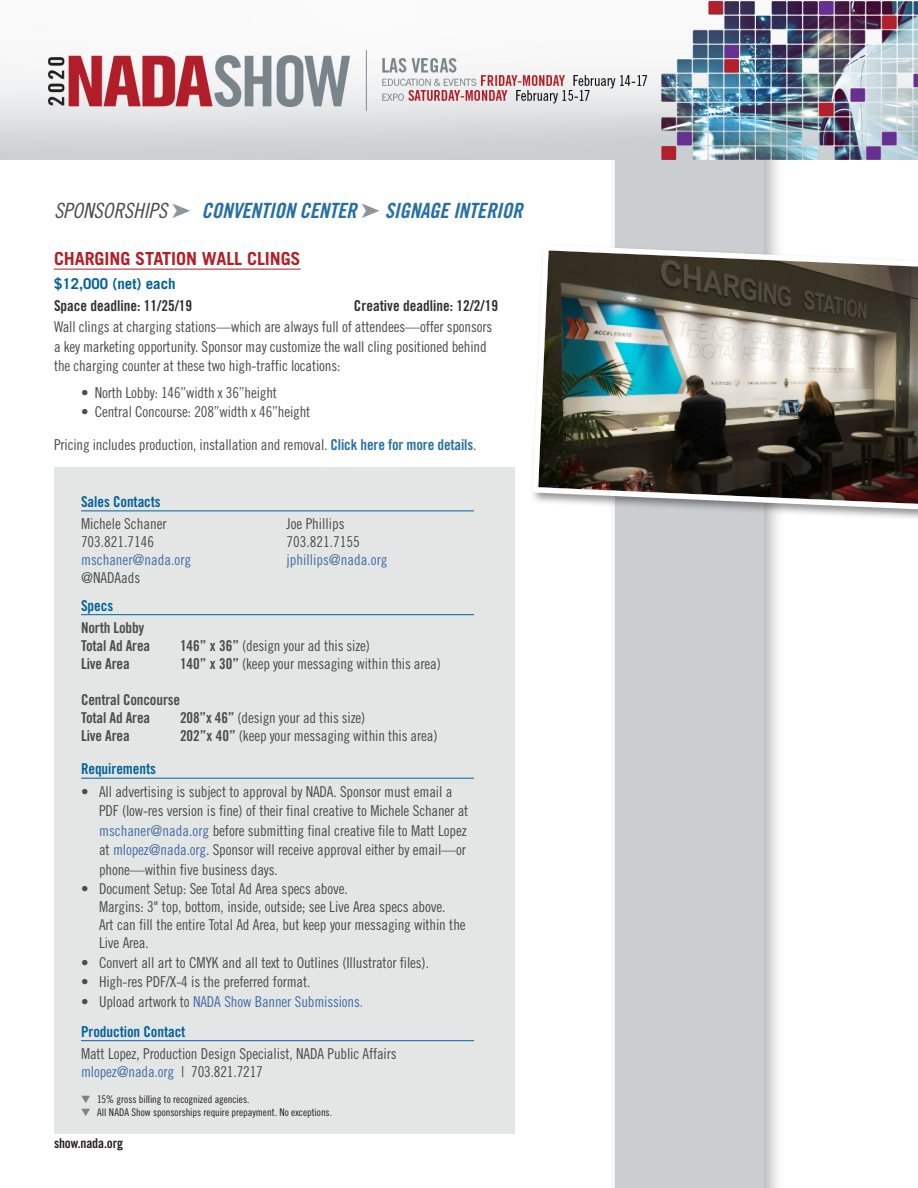
<style>
.page{position:relative;width:918px;height:1188px;background:#fff}
.page>*{position:absolute;margin:0;border:0;box-sizing:border-box;transform-origin:0 0}
.Category{font:21px "Trade Gothic LT Std Bd Cn 20 Obl";letter-spacing:-.01em;color:#2770a3}
.Shuttle_Bus_Signage{font:700 18px "Trade Gothic LT Std";letter-spacing:-.005em;color:#b11f28}
._4_1_Info_Descriptio{font:15px/18px "Trade Gothic LT Std Cn 18";letter-spacing:-.01em;color:#4b4c4d}
.Description{font:15px/19.5px "Trade Gothic LT Std Cn 18";letter-spacing:-.01em;color:#4b4c4d}
.Specs{font:15px "Trade Gothic LT Std Cn 18";letter-spacing:-.01em;color:#4b4c4d}
._4_1_Info_Descriptio-2{font:15px "Trade Gothic LT Std Cn 18";letter-spacing:-.01em;color:#436da8}
.Bullet{font:15px "Trade Gothic LT Std Cn 18";letter-spacing:-.01em;color:#4b4c4d}
.Specs-2{font:15px "Trade Gothic LT Std Bd Cn 20";letter-spacing:-.01em;color:#4b4c4d}
.Contact_Info{font:15px "Trade Gothic LT Std Cn 18";color:#4b4c4d}
.Blue_Upper_Lower_Und{font:15px "Trade Gothic LT Std Bd Cn 20";letter-spacing:-.005em;color:#016298}
.Deadlines{font:15px "Trade Gothic LT Std Bd Cn 20";color:#312f30}
.Contact_Info-2{font:15px "Trade Gothic LT Std Cn 18";color:#436da8}
.Deadlines-2{font:700 15px "Trade Gothic LT Std";color:#016298}
.Folio{font:13.5px "Trade Gothic LT Std Bd Cn 20";letter-spacing:-.01em;color:#231f20}
.t1{font:10.5px "Trade Gothic LT Std Cn 18";color:#231f20}
.s1{font-family:"Trade Gothic LT Std Cn 18 Obl";color:#4b4c4d}
.s2{color:#8e959a}
.s3{font-family:"Trade Gothic LT Std Bd Cn 20";color:#2770a3}
.s4{font-family:"Trade Gothic LT Std Bd Cn 20"}
.s5{color:#436da8}
.s6{color:#4b4c4d}
.s7{color:#808285}
</style>
<div class="page">
<div style="left:606px;top:106px;width:180px;height:1082px;background:#231f20;opacity:.35"></div>
<div style="left:615px;top:115px;width:149px;height:1073px;background:#caced1"></div>
<img style="left:0;top:0;width:918px;height:159px">
<div style="left:54px;top:467px;width:460px;height:667px;background:#e4e6e5"></div>
<hr style="left:81px;top:511px;width:393px;height:1px;background:#016298">
<hr style="left:81px;top:614px;width:393px;height:1px;background:#016298">
<hr style="left:81px;top:778px;width:393px;height:1px;background:#016298">
<hr style="left:81px;top:1040px;width:393px;height:1px;background:#016298">
<hr style="left:54px;top:269px;width:247px;height:1px;background:#b11f28">
<div style="left:530px;top:242px;width:388px;height:281px;background:#231f20;opacity:.5"></div>
<svg style="left:530px;top:242px;width:388px;height:271px"></svg>
<img style="left:538px;top:251px;width:380px;height:254px">
<p class="Category" style="left:54px;top:198px;width:470px"><span class="s1">SPONSORSHIPS</span> <span class="s2">➤</span> CONVENTION CENTER <span class="s2">➤</span> SIGNAGE INTERIOR</p>
<p class="Shuttle_Bus_Signage" style="left:54px;top:248px;width:248px">CHARGING STATION WALL CLINGS</p>
<p class="Deadlines-2" style="left:54px;top:274px;width:123px">$12,000 (net) each</p>
<p class="Deadlines" style="left:54px;top:297px;width:140px">Space deadline: 11/25/19</p>
<p class="Deadlines" style="left:354px;top:297px;width:146px">Creative deadline: 12/2/19</p>
<p class="Description" style="left:54px;top:317px;width:440px">Wall clings at charging stations—which are always full of attendees—offer sponsors a key marketing opportunity. Sponsor may customize the wall cling positioned behind the charging counter at these two high-traffic locations:</p>
<p class="Bullet" style="left:81px;top:383px;width:198px">• North Lobby: 146”width x 36”height</p>
<p class="Bullet" style="left:81px;top:403px;width:231px">• Central Concourse: 208”width x 46”height</p>
<p class="Description" style="left:54px;top:435px;width:424px">Pricing includes production, installation and removal. <span class="s3">Click here for more details</span>.</p>
<p class="Blue_Upper_Lower_Und" style="left:81px;top:492px;width:81px">Sales Contacts</p>
<p class="Contact_Info" style="left:81px;top:515px;width:87px">Michele Schaner</p>
<p class="Contact_Info" style="left:81px;top:533px;width:75px">703.821.7146</p>
<p class="Contact_Info-2" style="left:81px;top:551px;width:112px">mschaner@nada.org</p>
<p class="Contact_Info" style="left:81px;top:569px;width:61px">@NADAads</p>
<p class="Contact_Info" style="left:286px;top:515px;width:60px">Joe Phillips</p>
<p class="Contact_Info" style="left:286px;top:533px;width:75px">703.821.7155</p>
<p class="Contact_Info-2" style="left:286px;top:551px;width:103px">jphillips@nada.org</p>
<p class="Blue_Upper_Lower_Und" style="left:81px;top:596px;width:34px">Specs</p>
<p class="Specs-2" style="left:81px;top:619px;width:65px">North Lobby</p>
<p class="Specs-2" style="left:81px;top:637px;width:71px">Total Ad Area</p>
<p class="Specs" style="left:180px;top:637px;width:192px"><span class="s4">146” x 36”</span> (design your ad this size)</p>
<p class="Specs-2" style="left:81px;top:655px;width:50px">Live Area</p>
<p class="Specs" style="left:180px;top:655px;width:262px"><span class="s4">140” x 30”</span> (keep your messaging within this area)</p>
<p class="Specs-2" style="left:81px;top:691px;width:101px">Central Concourse</p>
<p class="Specs-2" style="left:81px;top:709px;width:71px">Total Ad Area</p>
<p class="Specs" style="left:180px;top:709px;width:187px"><span class="s4">208”x 46”</span> (design your ad this size)</p>
<p class="Specs-2" style="left:81px;top:727px;width:50px">Live Area</p>
<p class="Specs" style="left:180px;top:727px;width:259px"><span class="s4">202”x 40”</span> (keep your messaging within this area)</p>
<p class="Blue_Upper_Lower_Und" style="left:81px;top:760px;width:76px">Requirements</p>
<p class="_4_1_Info_Descriptio" style="left:81px;top:782px;width:373px">• All advertising is subject to approval by NADA. Sponsor must email a</p>
<p class="_4_1_Info_Descriptio" style="left:99px;top:802px;width:371px">PDF (low-res version is fine) of their final creative to Michele Schaner at</p>
<p class="_4_1_Info_Descriptio" style="left:99px;top:821px;width:369px"><span class="s5">mschaner@nada.org</span> before submitting final creative file to Matt Lopez</p>
<p class="_4_1_Info_Descriptio" style="left:99px;top:841px;width:368px">at <span class="s5">mlopez@nada.org</span>. Sponsor will receive approval either by email—or</p>
<p class="_4_1_Info_Descriptio" style="left:99px;top:860px;width:180px">phone—within five business days.</p>
<p class="_4_1_Info_Descriptio" style="left:99px;top:880px;width:368px;text-indent:-18px">• Document Setup: See Total Ad Area specs above.<br>Margins: 3" top, bottom, inside, outside; see Live Area specs above.<br>Art can fill the entire Total Ad Area, but keep your messaging within the Live Area.</p>
<p class="_4_1_Info_Descriptio" style="left:81px;top:953px;width:349px">• Convert all art to CMYK and all text to Outlines (Illustrator files).</p>
<p class="_4_1_Info_Descriptio" style="left:81px;top:973px;width:231px">• High-res PDF/X-4 is the preferred format.</p>
<p class="_4_1_Info_Descriptio-2" style="left:81px;top:992px;width:284px"><span class="s6">• Upload artwork to</span> NADA Show Banner Submissions.</p>
<p class="Blue_Upper_Lower_Und" style="left:81px;top:1022px;width:106px">Production Contact</p>
<p class="_4_1_Info_Descriptio" style="left:81px;top:1045px;width:317px">Matt Lopez, Production Design Specialist, NADA Public Affairs</p>
<p class="_4_1_Info_Descriptio-2" style="left:81px;top:1063px;width:183px">mlopez@nada.org <span class="s6">| 703.821.7217</span></p>
<p class="t1" style="left:81px;top:1093px;width:170px"><span class="s7">▼</span> 15% gross billing to recognized agencies.</p>
<p class="t1" style="left:81px;top:1106px;width:253px"><span class="s7">▼</span> All NADA Show sponsorships require prepayment. No exceptions.</p>
<p class="Folio" style="left:54px;top:1135px;width:71px">show.nada.org</p>
</div>
